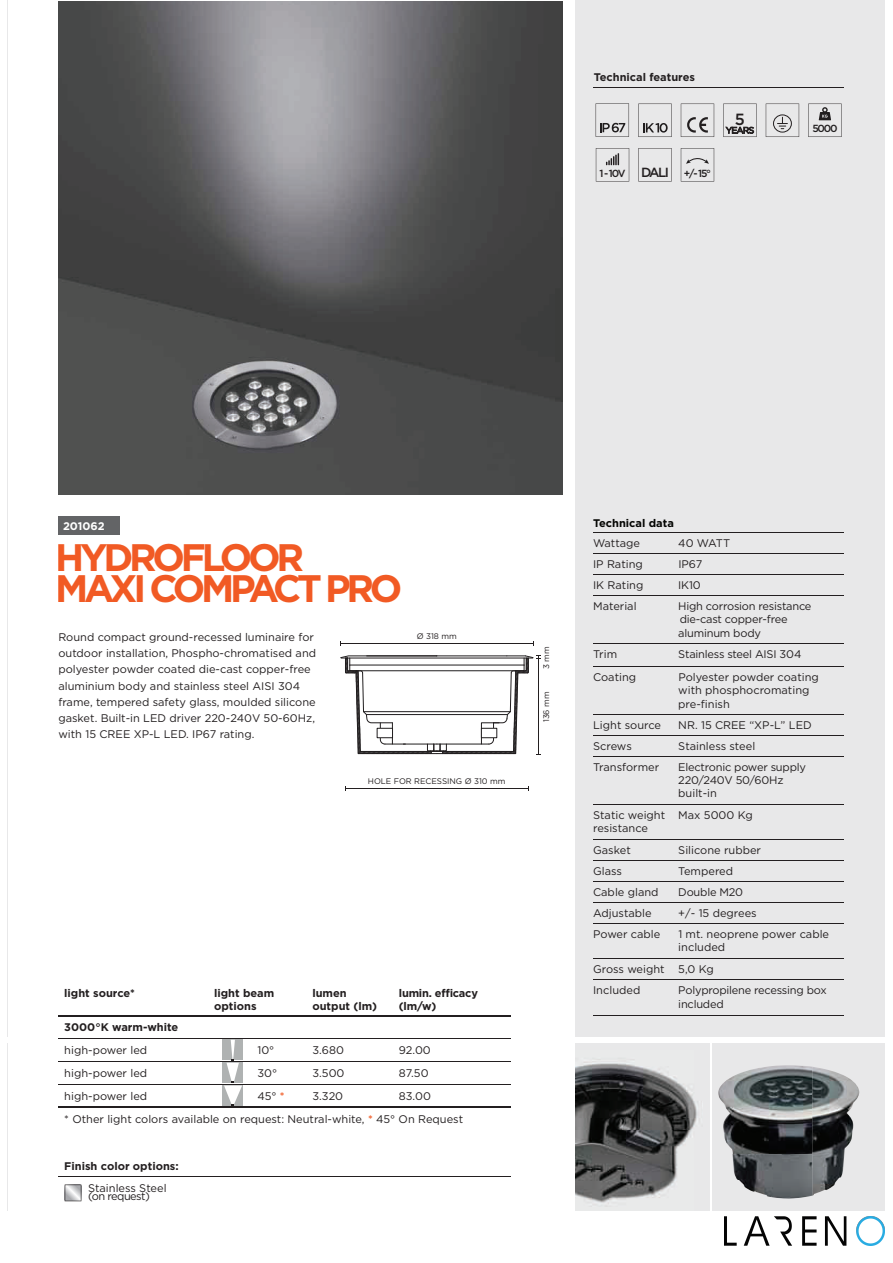
<style>
.page{position:relative;width:893px;height:1263px;background:#fff}
.page>*{position:absolute;margin:0;border:0;box-sizing:border-box;transform-origin:0 0}
.t1{font:700 38.25px/30.9px "Gotham";letter-spacing:-.11em;color:#f15a24}
.t2{font:500 16.2px "Gotham";color:#231f20}
.t3{font:11.1px/16.2px "Gotham";color:#231f20}
.t4{font:11.1px/13.2px "Gotham";letter-spacing:-.02em;color:#231f20}
.t5{font:700 11.1px/13.2px "Gotham";color:#231f20}
.t6{font:700 11.1px/13.2px "Gotham";letter-spacing:-.02em;color:#231f20}
.t7{font:700 11.1px "Gotham";color:#040503}
.t8{font:700 11.1px "Gotham";color:#fff}
.t9{font:500 10.35px "Gotham";letter-spacing:-.12em;color:#201d1e}
.t10{font:500 10.35px "Gotham";color:#231f20}
.t11{font:8.1px "Gotham";color:#231f20}
.s1{font-size:13.2px}
.s2{font-weight:500;color:#f15a24}
</style>
<div class="page">
<div style="left:575px;top:0;width:310px;height:1036px;background:#e8e8e9"></div>
<hr style="left:7px;top:0;width:1px;height:1036px;background:#e8e8e9">
<hr style="left:594px;top:88px;width:250px;height:1px;background:#231f20">
<svg style="left:681px;top:104px;width:33px;height:33px"></svg>
<svg style="left:681px;top:148px;width:33px;height:33px"></svg>
<svg style="left:723px;top:104px;width:34px;height:33px"></svg>
<svg style="left:638px;top:104px;width:34px;height:33px"></svg>
<svg style="left:638px;top:148px;width:34px;height:33px"></svg>
<svg style="left:596px;top:103px;width:33px;height:34px"></svg>
<svg style="left:596px;top:148px;width:33px;height:33px"></svg>
<svg style="left:766px;top:104px;width:33px;height:33px"></svg>
<svg style="left:808px;top:104px;width:33px;height:33px"></svg>
<div style="left:58px;top:516px;width:62px;height:19px;background:#636466"></div>
<hr style="left:593px;top:532px;width:251px;height:1px;background:#231f20">
<hr style="left:593px;top:979px;width:251px;height:1px;background:#231f20">
<hr style="left:593px;top:1015px;width:251px;height:1px;background:#231f20">
<hr style="left:593px;top:553px;width:251px;height:1px;background:#231f20">
<hr style="left:593px;top:574px;width:251px;height:1px;background:#231f20">
<hr style="left:593px;top:595px;width:251px;height:1px;background:#231f20">
<hr style="left:593px;top:643px;width:251px;height:1px;background:#231f20">
<hr style="left:593px;top:666px;width:251px;height:1px;background:#231f20">
<hr style="left:593px;top:714px;width:251px;height:1px;background:#231f20">
<hr style="left:593px;top:735px;width:251px;height:1px;background:#231f20">
<hr style="left:593px;top:756px;width:251px;height:1px;background:#231f20">
<hr style="left:593px;top:804px;width:251px;height:1px;background:#231f20">
<hr style="left:593px;top:839px;width:251px;height:1px;background:#231f20">
<hr style="left:593px;top:860px;width:251px;height:1px;background:#231f20">
<hr style="left:593px;top:881px;width:251px;height:1px;background:#231f20">
<hr style="left:593px;top:902px;width:251px;height:1px;background:#231f20">
<hr style="left:593px;top:923px;width:251px;height:1px;background:#231f20">
<hr style="left:593px;top:958px;width:251px;height:1px;background:#231f20">
<svg style="left:65px;top:1185px;width:16px;height:16px"></svg>
<hr style="left:58px;top:1176px;width:453px;height:1px;background:#231f20">
<hr style="left:340px;top:643px;width:194px;height:1px;background:#231f20">
<hr style="left:345px;top:788px;width:183px;height:1px;background:#231f20">
<svg style="left:340px;top:655px;width:201px;height:100px"></svg>
<hr style="left:7px;top:1044px;width:1px;height:167px;background:#e8e8e9">
<div style="left:575px;top:1044px;width:310px;height:167px;background:#e8e8e9"></div>
<img style="left:576px;top:1059px;width:121px;height:144px">
<hr style="left:58px;top:1015px;width:453px;height:1px;background:#231f20">
<hr style="left:58px;top:1038px;width:453px;height:1px;background:#231f20">
<hr style="left:58px;top:1061px;width:453px;height:1px;background:#231f20">
<hr style="left:58px;top:1084px;width:453px;height:1px;background:#231f20">
<hr style="left:58px;top:1107px;width:453px;height:1px;background:#231f20">
<div style="left:223px;top:1040px;width:20px;height:20px;background:#afb2b2"></div>
<div style="left:223px;top:1063px;width:20px;height:20px;background:#afb2b2"></div>
<div style="left:223px;top:1086px;width:20px;height:20px;background:#afb2b2"></div>
<svg style="left:224px;top:1040px;width:18px;height:66px"></svg>
<img style="left:58px;top:1px;width:505px;height:493px">
<img style="left:718px;top:1065px;width:94px;height:89px">
<img style="left:812px;top:1067px;width:47px;height:129px">
<img style="left:732px;top:1154px;width:80px;height:45px">
<hr style="left:710px;top:1041px;width:1px;height:172px;background:#fff">
<img style="left:725px;top:1217px;width:159px;height:29px">
<p class="t5" style="left:594px;top:71px;width:103px">Technical features</p>
<p class="t10" style="left:599px;top:169px;width:71px">1 - 10V <span class="s1">DALI</span></p>
<p class="t9" style="left:684px;top:170px;width:29px">+/- 15°</p>
<h2 class="t2" style="left:735px;top:114px;width:12px">5</h2>
<p class="t9" style="left:812px;top:125px;width:27px">5000</p>
<p class="t8" style="left:63px;top:522px;width:43px">201062</p>
<p class="t7" style="left:593px;top:519px;width:82px">Technical data</p>
<p class="t3" style="left:593px;top:536px;width:49px">Wattage</p>
<p class="t3" style="left:678px;top:536px;width:53px">40 WATT</p>
<p class="t3" style="left:593px;top:557px;width:51px">IP Rating</p>
<p class="t3" style="left:678px;top:557px;width:26px">IP67</p>
<p class="t3" style="left:593px;top:578px;width:52px">IK Rating</p>
<p class="t3" style="left:678px;top:578px;width:24px">IK10</p>
<p class="t3" style="left:593px;top:599px;width:45px">Material</p>
<p class="t4" style="left:678px;top:600px;width:135px">High corrosion resistance die-cast copper-free aluminum body</p>
<p class="t3" style="left:593px;top:647px;width:26px">Trim</p>
<p class="t4" style="left:678px;top:648px;width:125px">Stainless steel AISI 304</p>
<p class="t3" style="left:593px;top:670px;width:45px">Coating</p>
<p class="t3" style="left:678px;top:671px;width:142px;line-height:13.2px">Polyester powder coating with phosphocromating pre-finish</p>
<p class="t3" style="left:593px;top:718px;width:70px">Light source</p>
<p class="t3" style="left:678px;top:718px;width:135px">NR. 15 CREE “XP-L” LED</p>
<p class="t3" style="left:593px;top:739px;width:40px">Screws</p>
<p class="t3" style="left:678px;top:739px;width:78px">Stainless steel</p>
<p class="t3" style="left:593px;top:760px;width:68px">Transformer</p>
<p class="t4" style="left:678px;top:761px;width:129px">Electronic power supply<br>220/240V 50/60Hz built-in</p>
<p class="t3" style="left:593px;top:809px;width:74px;line-height:13.2px">Static weight resistance</p>
<p class="t3" style="left:678px;top:808px;width:76px">Max 5000 Kg</p>
<p class="t3" style="left:593px;top:843px;width:39px">Gasket</p>
<p class="t3" style="left:678px;top:843px;width:84px">Silicone rubber</p>
<p class="t3" style="left:593px;top:864px;width:30px">Glass</p>
<p class="t3" style="left:678px;top:864px;width:56px">Tempered</p>
<p class="t3" style="left:593px;top:885px;width:67px">Cable gland</p>
<p class="t4" style="left:678px;top:886px;width:66px">Double M20</p>
<p class="t3" style="left:593px;top:906px;width:60px">Adjustable</p>
<p class="t3" style="left:678px;top:906px;width:80px">+/- 15 degrees</p>
<p class="t3" style="left:593px;top:927px;width:69px">Power cable</p>
<p class="t3" style="left:678px;top:928px;width:152px;line-height:13.2px">1 mt. neoprene power cable included</p>
<p class="t3" style="left:593px;top:960px;width:122px;line-height:20.9px">Gross weight 5,0 Kg<br>Included</p>
<h1 class="t1" style="left:55px;top:545px;width:349px">HYDROFLOOR<br>MAXI COMPACT PRO</h1>
<p class="t11" style="left:417px;top:633px;width:42px">Ø 318 mm</p>
<p class="t3" style="left:58px;top:630px;width:259px">Round compact ground-recessed luminaire for outdoor installation, Phospho-chromatised and polyester powder coated die-cast copper-free aluminium body and stainless steel AISI 304 frame, tempered safety glass, moulded silicone gasket. Built-in LED driver 220-240V 50-60Hz, with 15 CREE XP-L LED. IP67 rating.</p>
<p class="t11" style="left:543px;top:669px;width:24px;rotate:-90deg">3 mm</p>
<p class="t11" style="left:543px;top:722px;width:32px;rotate:-90deg">136 mm</p>
<p class="t11" style="left:368px;top:778px;width:139px">HOLE FOR RECESSING Ø 310 mm</p>
<p class="t4" style="left:678px;top:985px;width:150px">Polypropilene recessing box included</p>
<p class="t5" style="left:64px;top:987px;width:72px">light source*</p>
<p class="t5" style="left:214px;top:987px;width:62px">light beam options</p>
<p class="t5" style="left:312px;top:987px;width:66px">lumen output (lm)</p>
<p class="t6" style="left:399px;top:987px;width:81px">lumin. efficacy (lm/w)</p>
<p class="t5" style="left:64px;top:1022px;width:116px">3000°K warm-white</p>
<p class="t3" style="left:64px;top:1043px;width:84px">high-power led</p>
<p class="t3" style="left:257px;top:1043px;width:18px">10°</p>
<p class="t3" style="left:312px;top:1043px;width:33px">3.680</p>
<p class="t3" style="left:399px;top:1043px;width:33px">92.00</p>
<p class="t3" style="left:64px;top:1066px;width:84px">high-power led</p>
<p class="t3" style="left:257px;top:1066px;width:21px">30°</p>
<p class="t3" style="left:312px;top:1066px;width:34px">3.500</p>
<p class="t3" style="left:399px;top:1066px;width:31px">87.50</p>
<p class="t3" style="left:64px;top:1089px;width:84px">high-power led</p>
<p class="t3" style="left:257px;top:1089px;width:29px">45° <span class="s2">*</span></p>
<p class="t3" style="left:312px;top:1089px;width:32px">3.320</p>
<p class="t3" style="left:64px;top:1086px;width:400px;line-height:23px;text-indent:335px">83.00<br>* Other light colors available on request: Neutral-white, <span class="s2">*</span> 45° On Request</p>
<p class="t5" style="left:64px;top:1160px;width:116px">Finish color options:</p>
<p class="t3" style="left:88px;top:1184px;width:80px;line-height:8.9px">Stainless Steel (on request)</p>
</div>
